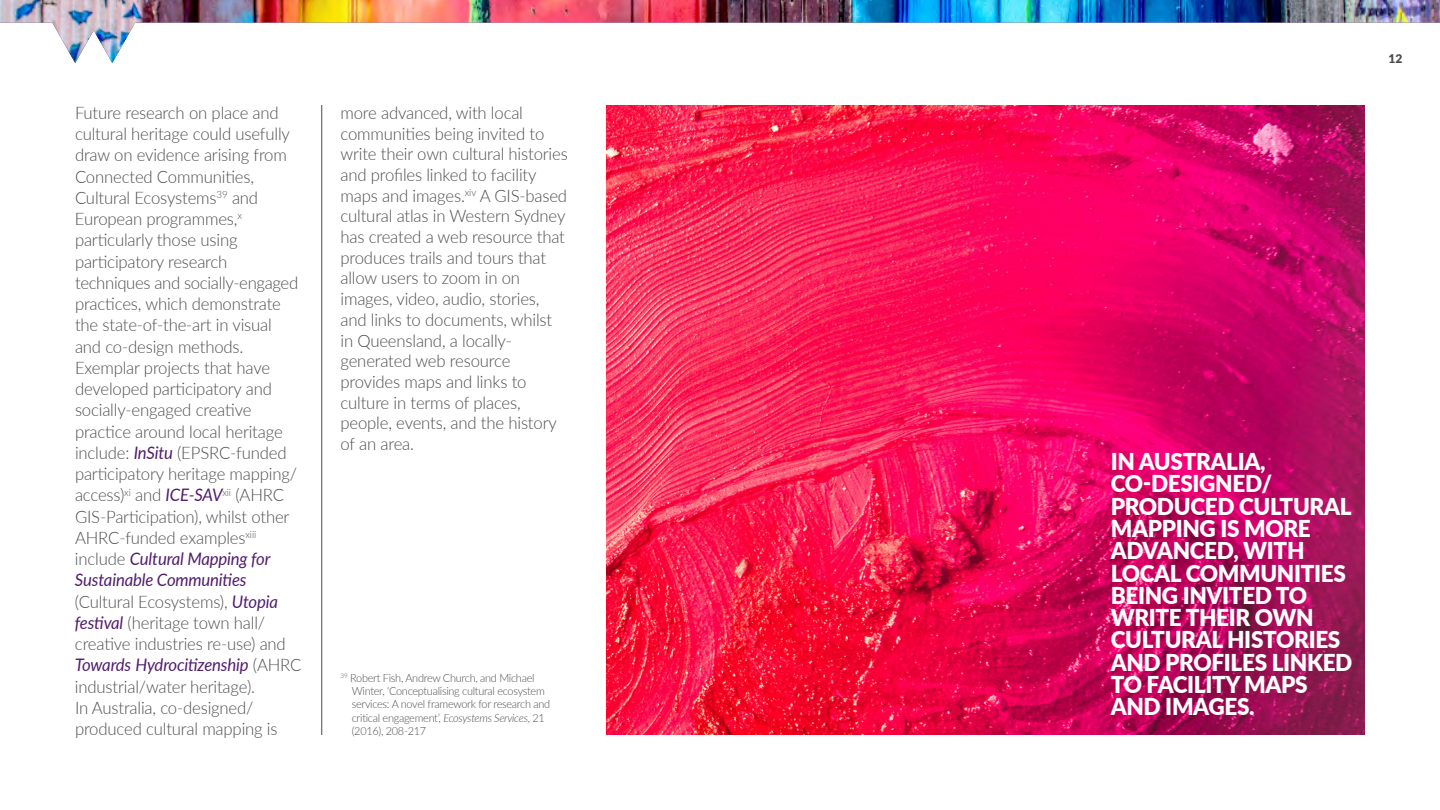
<style>
.page{position:relative;width:1440px;height:810px;background:#fff}
.page>*{position:absolute;margin:0;border:0;box-sizing:border-box;transform-origin:0 0}
.t1{font:900 23.25px/22.3px "Lato";letter-spacing:-.015em;color:#fff}
.t2{font:300 17.25px/21.2px "Lato";letter-spacing:-.01em;color:#4d4d4d}
.t3{font:900 12px "Lato";color:#4d4d4d}
.t4{font:300 11.25px/13.3px "Lato";letter-spacing:-.025em;color:#4d4d4d}
.s1{font-weight:400;font-style:italic;color:#511c6c}
.s2{font-style:italic}
</style>
<div class="page">
<img style="left:0;top:0;width:1440px;height:63px">
<img style="left:606px;top:105px;width:759px;height:630px">
<hr style="left:321px;top:105px;width:1px;height:630px;background:#4d4d4d">
<p class="t2" style="left:75px;top:101px;width:228px">Future research on place and cultural heritage could usefully draw on evidence arising from<br>Connected Communities,<br>Cultural Ecosystems<sup>39</sup> and<br>European programmes,<sup>x </sup>particularly those using participatory research techniques and socially-engaged practices, which demonstrate the state-of-the-art in visual and co-design methods.<br>Exemplar projects that have developed participatory and socially-engaged creative practice around local heritage include: <span class="s1">InSitu</span> (EPSRC-funded participatory heritage mapping/ access)<sup>xi</sup> and <span class="s1">ICE-SAV</span><sup>xii</sup> (AHRC<br>GIS-Participation), whilst other<br>AHRC-funded examples<sup>xiii </sup>include <span class="s1">Cultural Mapping for<br>Sustainable Communities </span>(Cultural Ecosystems), <span class="s1">Utopia festival</span> (heritage town hall/ creative industries re-use) and<br><span class="s1">Towards Hydrocitizenship</span> (AHRC industrial/water heritage).<br>In Australia, co-designed/ produced cultural mapping is</p>
<p class="t2" style="left:340px;top:102px;width:229px;line-height:20.7px">more advanced, with local communities being invited to write their own cultural histories and profiles linked to facility maps and images.<sup>xiv</sup> A GIS-based cultural atlas in Western Sydney has created a web resource that produces trails and tours that allow users to zoom in on images, video, audio, stories, and links to documents, whilst in Queensland, a locally&shy;generated web resource provides maps and links to culture in terms of places, people, events, and the history of an area.</p>
<p class="t4" style="left:352px;top:671px;width:200px;text-indent:-11px"><sup>39</sup> Robert Fish, Andrew Church, and Michael Winter, ‘Conceptualising cultural ecosystem services: A novel framework for research and critical engagement’, <span class="s2">Ecosystems Services</span>, 21 (2016), 208-217</p>
<p class="t3" style="left:1389px;top:50px;width:15px">12</p>
<h1 class="t1" style="left:1111px;top:450px;width:243px">IN AUSTRALIA,<br>CO-DESIGNED/<br>PRODUCED CULTURAL<br>MAPPING IS MORE<br>ADVANCED, WITH<br>LOCAL COMMUNITIES<br>BEING INVITED TO<br>WRITE THEIR OWN<br>CULTURAL HISTORIES<br>AND PROFILES LINKED<br>TO FACILITY MAPS<br>AND IMAGES.</h1>
</div>
